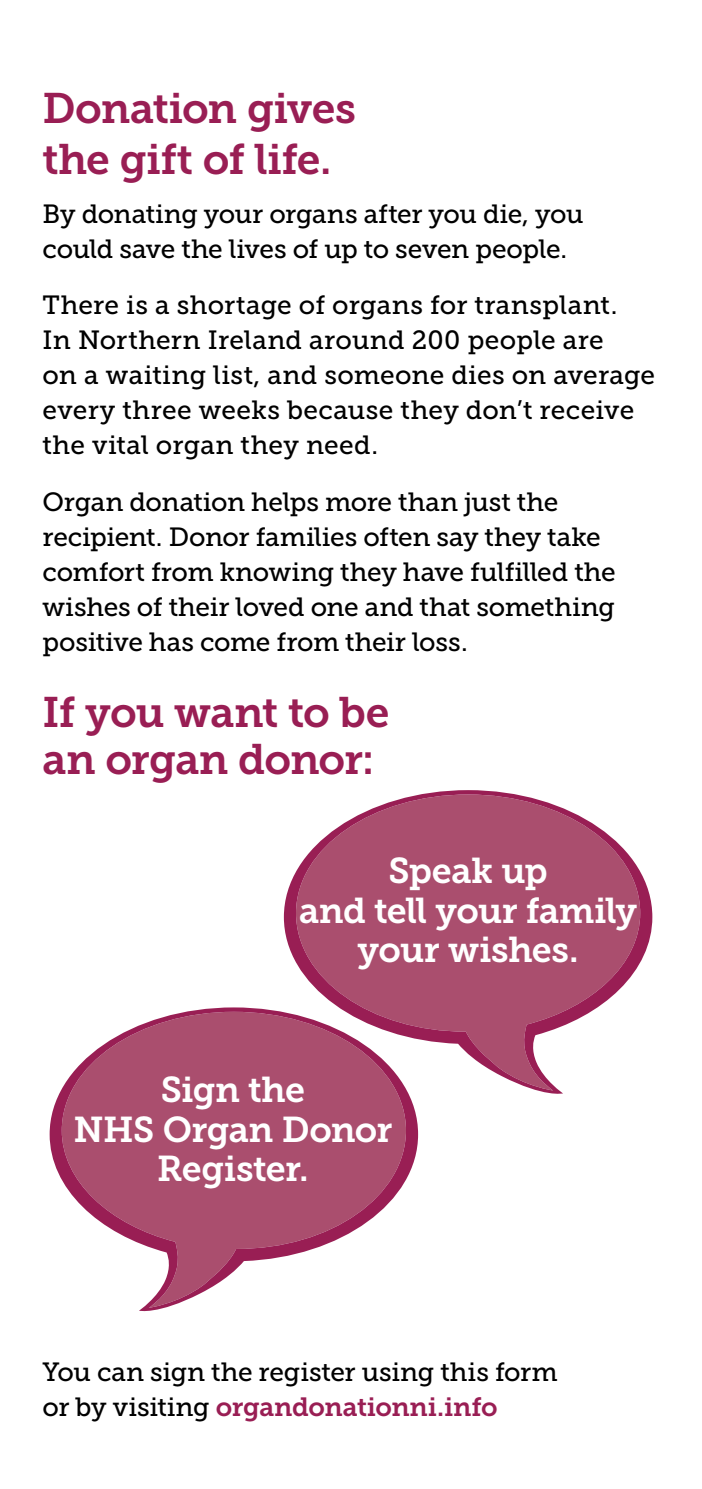
<style>
.page{position:relative;width:702px;height:1489px;background:#fff}
.page>*{position:absolute;margin:0;border:0;box-sizing:border-box;transform-origin:0 0}
.t1{font:42.5px/51px "Museo Slab 700";letter-spacing:-.02em;color:#991e54}
.t2{font:35.75px/40px "Museo Slab 700";letter-spacing:-.02em;color:#fff;text-align:center}
.t3{font:26.25px/35px "Museo Slab 500";color:#000}
.t4{font:26.25px "Museo Slab 700";letter-spacing:-.015em;color:#991e54}
.s1{font-family:"Museo Slab 500";color:#000}
</style>
<div class="page">
<svg style="left:284px;top:790px;width:368px;height:304px;fill:#aa4e6e"></svg>
<svg style="left:50px;top:1007px;width:368px;height:305px;fill:#aa4e6e"></svg>
<h1 class="t1" style="left:43px;top:83px;width:315px">Donation gives the gift of life.</h1>
<p class="t3" style="left:43px;top:196px;width:542px">By donating your organs after you die, you could save the lives of up to seven people.</p>
<p class="t3" style="left:43px;top:288px;width:614px">There is a shortage of organs for transplant.<br>In Northern Ireland around 200 people are<br>on a waiting list, and someone dies on average every three weeks because they don’t receive the vital organ they need.</p>
<p class="t3" style="left:43px;top:484px;width:574px">Organ donation helps more than just the recipient. Donor families often say they take comfort from knowing they have fulfilled the wishes of their loved one and that something positive has come from their loss.</p>
<h1 class="t1" style="left:43px;top:688px;width:348px;line-height:47px">If you want to be an organ donor:</h1>
<h2 class="t2" style="left:299px;top:850px;width:339px">Speak up<br>and tell your family your wishes.</h2>
<h2 class="t2" style="left:73px;top:1069px;width:320px">Sign the<br>NHS Organ Donor<br>Register.</h2>
<p class="t3" style="left:43px;top:1354px;width:516px">You can sign the register using this form</p>
<p class="t4" style="left:43px;top:1391px;width:456px"><span class="s1">or by visiting</span> organdonationni.info</p>
</div>
